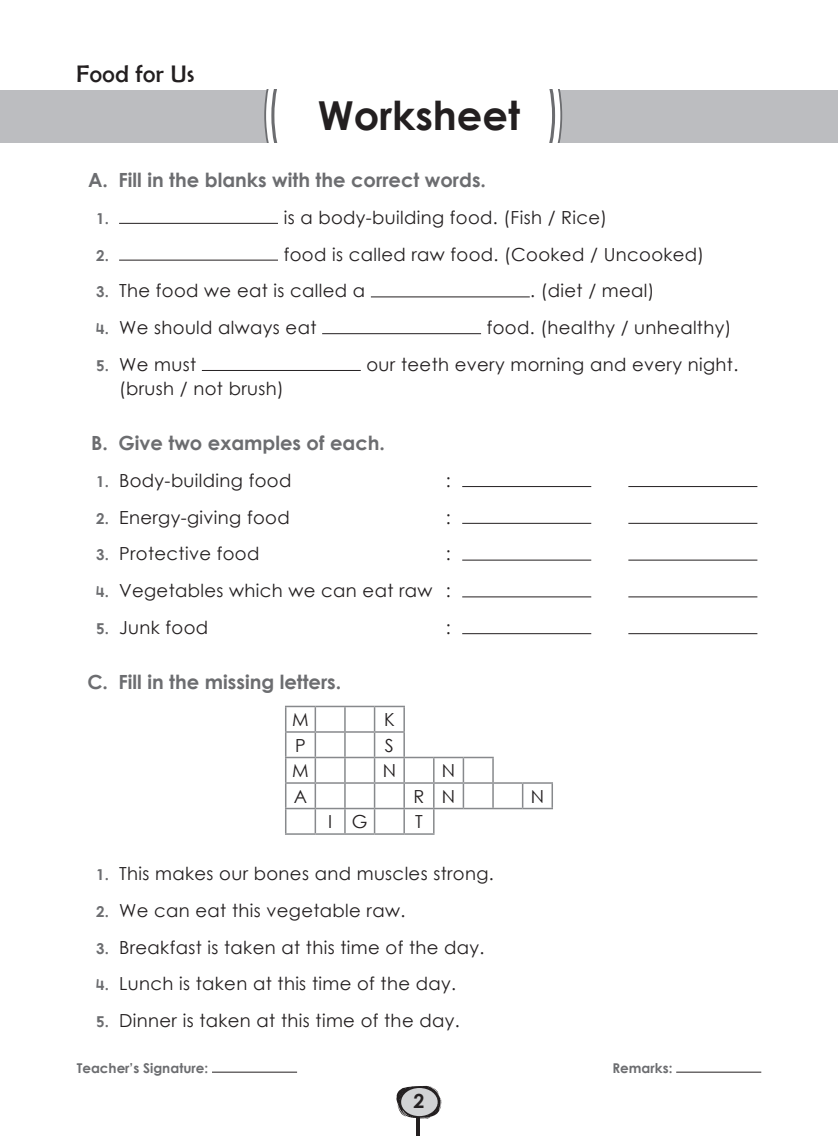
<style>
.page{position:relative;width:838px;height:1136px;background:#fff}
.page>*{position:absolute;margin:0;border:0;box-sizing:border-box;transform-origin:0 0}
.Rubric{font:39.9px "Century Gothic Bold New";color:#231f20}
.Chapter_heading{font:24px "Berlin Sans FB";letter-spacing:.02em;color:#231f20}
.Rubric-2{font:19.5px "Century Gothic Bold New";color:#6c6d70}
.t1{font:19.5px "Century Gothic Bold New";color:#231f20}
.Sub_rubric{font:18px "Century Gothic Regular New";letter-spacing:.02em;color:#231f20}
.center{font:18px "Century Gothic Regular New";color:#231f20}
.Sub_rubric-2{font:15px "Century Gothic Bold New";color:#6c6d70}
.t2{font:13.5px "Century Gothic Bold New";color:#6c6d70}
.s1{font-family:"Century Gothic Bold New";font-size:15px;color:#6c6d70}
</style>
<div class="page">
<hr style="left:416px;top:1113px;width:4px;height:22px;background:#231f20">
<svg style="left:396px;top:1085px;width:46px;height:33px"></svg>
<div style="left:401px;top:1087px;width:36px;height:28px;background:#d1d2d4;border-radius:50%"></div>
<hr style="left:212px;top:1071px;width:85px;height:1px;background:#231f20">
<hr style="left:676px;top:1071px;width:85px;height:1px;background:#231f20">
<hr style="left:119px;top:223px;width:159px;height:1px;background:#231f20">
<hr style="left:119px;top:260px;width:159px;height:1px;background:#231f20">
<hr style="left:371px;top:296px;width:159px;height:1px;background:#231f20">
<hr style="left:322px;top:333px;width:159px;height:1px;background:#231f20">
<hr style="left:202px;top:370px;width:159px;height:1px;background:#231f20">
<hr style="left:462px;top:486px;width:129px;height:1px;background:#231f20">
<hr style="left:628px;top:486px;width:129px;height:1px;background:#231f20">
<hr style="left:462px;top:523px;width:129px;height:1px;background:#231f20">
<hr style="left:628px;top:523px;width:129px;height:1px;background:#231f20">
<hr style="left:462px;top:559px;width:129px;height:1px;background:#231f20">
<hr style="left:628px;top:559px;width:129px;height:1px;background:#231f20">
<hr style="left:462px;top:596px;width:129px;height:1px;background:#231f20">
<hr style="left:628px;top:596px;width:129px;height:1px;background:#231f20">
<hr style="left:462px;top:633px;width:129px;height:1px;background:#231f20">
<hr style="left:628px;top:633px;width:129px;height:1px;background:#231f20">
<hr style="left:285px;top:705px;width:30px;height:2px;background:#87898c">
<hr style="left:315px;top:705px;width:30px;height:2px;background:#87898c">
<hr style="left:345px;top:705px;width:29px;height:2px;background:#87898c">
<hr style="left:374px;top:705px;width:31px;height:2px;background:#87898c">
<hr style="left:314px;top:707px;width:2px;height:24px;background:#87898c">
<hr style="left:344px;top:707px;width:2px;height:24px;background:#87898c">
<hr style="left:403px;top:707px;width:2px;height:24px;background:#87898c">
<hr style="left:285px;top:731px;width:30px;height:1px;background:#87898c">
<hr style="left:315px;top:731px;width:30px;height:1px;background:#87898c">
<hr style="left:374px;top:731px;width:31px;height:1px;background:#87898c">
<hr style="left:314px;top:732px;width:2px;height:24px;background:#87898c">
<hr style="left:344px;top:732px;width:2px;height:24px;background:#87898c">
<hr style="left:403px;top:732px;width:2px;height:24px;background:#87898c">
<hr style="left:285px;top:756px;width:30px;height:2px;background:#87898c">
<hr style="left:315px;top:756px;width:30px;height:2px;background:#87898c">
<hr style="left:374px;top:756px;width:30px;height:2px;background:#87898c">
<hr style="left:314px;top:758px;width:2px;height:24px;background:#87898c">
<hr style="left:344px;top:758px;width:2px;height:24px;background:#87898c">
<hr style="left:403px;top:758px;width:2px;height:24px;background:#87898c">
<hr style="left:404px;top:756px;width:30px;height:2px;background:#87898c">
<hr style="left:434px;top:756px;width:29px;height:2px;background:#87898c">
<hr style="left:462px;top:758px;width:2px;height:24px;background:#87898c">
<hr style="left:463px;top:756px;width:31px;height:2px;background:#87898c">
<hr style="left:492px;top:758px;width:2px;height:24px;background:#87898c">
<hr style="left:285px;top:782px;width:30px;height:1px;background:#87898c">
<hr style="left:315px;top:782px;width:30px;height:1px;background:#87898c">
<hr style="left:374px;top:782px;width:30px;height:1px;background:#87898c">
<hr style="left:404px;top:782px;width:30px;height:1px;background:#87898c">
<hr style="left:314px;top:783px;width:2px;height:24px;background:#87898c">
<hr style="left:344px;top:783px;width:2px;height:24px;background:#87898c">
<hr style="left:403px;top:783px;width:2px;height:24px;background:#87898c">
<hr style="left:462px;top:783px;width:2px;height:24px;background:#87898c">
<hr style="left:463px;top:782px;width:30px;height:1px;background:#87898c">
<hr style="left:522px;top:782px;width:31px;height:1px;background:#87898c">
<hr style="left:492px;top:783px;width:2px;height:24px;background:#87898c">
<svg style="left:493px;top:782px;width:30px;height:25px"></svg>
<hr style="left:551px;top:783px;width:2px;height:24px;background:#87898c">
<svg style="left:285px;top:707px;width:1px;height:126px"></svg>
<hr style="left:285px;top:807px;width:30px;height:2px;background:#87898c">
<hr style="left:315px;top:807px;width:30px;height:2px;background:#87898c">
<hr style="left:374px;top:807px;width:30px;height:2px;background:#87898c">
<hr style="left:404px;top:807px;width:30px;height:2px;background:#87898c">
<hr style="left:314px;top:809px;width:2px;height:24px;background:#87898c">
<hr style="left:344px;top:809px;width:2px;height:24px;background:#87898c">
<hr style="left:403px;top:809px;width:2px;height:24px;background:#87898c">
<hr style="left:285px;top:833px;width:30px;height:1px;background:#87898c">
<hr style="left:315px;top:833px;width:30px;height:1px;background:#87898c">
<svg style="left:345px;top:707px;width:30px;height:127px"></svg>
<hr style="left:374px;top:833px;width:30px;height:1px;background:#87898c">
<hr style="left:404px;top:833px;width:30px;height:1px;background:#87898c">
<svg style="left:433px;top:758px;width:30px;height:75px"></svg>
<hr style="left:434px;top:807px;width:29px;height:2px;background:#87898c">
<hr style="left:463px;top:807px;width:30px;height:2px;background:#87898c">
<hr style="left:493px;top:807px;width:29px;height:2px;background:#87898c">
<hr style="left:522px;top:807px;width:31px;height:2px;background:#87898c">
<div style="left:0;top:90px;width:838px;height:52px;background:#bcbdc0"></div>
<div style="left:264px;top:90px;width:298px;height:52px;background:#fff"></div>
<p class="Chapter_heading" style="left:77px;top:60px;width:119px">Food for Us</p>
<p class="Rubric" style="left:318px;top:85px;width:203px">Worksheet</p>
<p class="Rubric-2" style="left:88px;top:165px;width:399px">A. Fill in the blanks with the correct words.</p>
<p class="Sub_rubric-2" style="left:96px;top:207px;width:14px">1.</p>
<p class="Sub_rubric" style="left:284px;top:205px;width:325px">is a body-building food. (Fish / Rice)</p>
<p class="Sub_rubric-2" style="left:96px;top:244px;width:14px">2.</p>
<p class="Sub_rubric" style="left:284px;top:241px;width:422px">food is called raw food. (Cooked / Uncooked)</p>
<p class="Sub_rubric" style="left:96px;top:278px;width:271px"><span class="s1">3.</span> The food we eat is called a</p>
<p class="Sub_rubric" style="left:530px;top:278px;width:126px">. (diet / meal)</p>
<p class="Sub_rubric" style="left:96px;top:315px;width:222px"><span class="s1">4.</span> We should always eat</p>
<p class="Sub_rubric" style="left:487px;top:315px;width:246px">food. (healthy / unhealthy)</p>
<p class="Sub_rubric" style="left:96px;top:352px;width:102px"><span class="s1">5.</span> We must</p>
<p class="Sub_rubric" style="left:366px;top:352px;width:373px">our teeth every morning and every night.</p>
<p class="Sub_rubric" style="left:119px;top:376px;width:166px">(brush / not brush)</p>
<p class="Rubric-2" style="left:91px;top:428px;width:295px">B. Give two examples of each.</p>
<p class="Sub_rubric" style="left:96px;top:468px;width:197px"><span class="s1">1.</span> Body-building food</p>
<p class="Sub_rubric" style="left:446px;top:468px;width:6px">:</p>
<p class="Sub_rubric" style="left:96px;top:504px;width:195px"><span class="s1">2.</span> Energy-giving food</p>
<p class="Sub_rubric" style="left:446px;top:504px;width:6px">:</p>
<p class="Sub_rubric" style="left:96px;top:541px;width:165px"><span class="s1">3.</span> Protective food</p>
<p class="Sub_rubric" style="left:446px;top:541px;width:6px">:</p>
<p class="Sub_rubric" style="left:96px;top:578px;width:356px"><span class="s1">4.</span> Vegetables which we can eat raw :</p>
<p class="Sub_rubric" style="left:96px;top:615px;width:114px"><span class="s1">5.</span> Junk food</p>
<p class="Sub_rubric" style="left:446px;top:615px;width:6px">:</p>
<p class="Rubric-2" style="left:87px;top:667px;width:255px">C. Fill in the missing letters.</p>
<p class="center" style="left:292px;top:706px;width:18px">M</p>
<p class="center" style="left:384px;top:706px;width:12px">K</p>
<p class="center" style="left:295px;top:732px;width:12px">P</p>
<p class="center" style="left:385px;top:732px;width:10px">S</p>
<p class="center" style="left:292px;top:757px;width:18px">M</p>
<p class="center" style="left:383px;top:757px;width:15px">N</p>
<p class="center" style="left:442px;top:757px;width:15px">N</p>
<p class="center" style="left:294px;top:783px;width:15px">A</p>
<p class="center" style="left:413px;top:783px;width:12px">R</p>
<p class="center" style="left:442px;top:783px;width:15px">N</p>
<p class="center" style="left:531px;top:783px;width:15px">N</p>
<p class="center" style="left:328px;top:808px;width:6px">I</p>
<p class="center" style="left:352px;top:808px;width:17px">G</p>
<p class="center" style="left:415px;top:808px;width:9px">T</p>
<p class="Sub_rubric" style="left:96px;top:860px;width:399px"><span class="s1">1.</span> This makes our bones and muscles strong.</p>
<p class="Sub_rubric" style="left:96px;top:897px;width:311px"><span class="s1">2.</span> We can eat this vegetable raw.</p>
<p class="Sub_rubric" style="left:96px;top:934px;width:390px"><span class="s1">3.</span> Breakfast is taken at this time of the day.</p>
<p class="Sub_rubric" style="left:96px;top:971px;width:361px"><span class="s1">4.</span> Lunch is taken at this time of the day.</p>
<p class="Sub_rubric" style="left:96px;top:1007px;width:365px"><span class="s1">5.</span> Dinner is taken at this time of the day.</p>
<p class="t2" style="left:77px;top:1057px;width:133px">Teacher’s Signature:</p>
<p class="t2" style="left:612px;top:1057px;width:61px">Remarks:</p>
<p class="t1" style="left:413px;top:1085px;width:12px">2</p>
</div>
